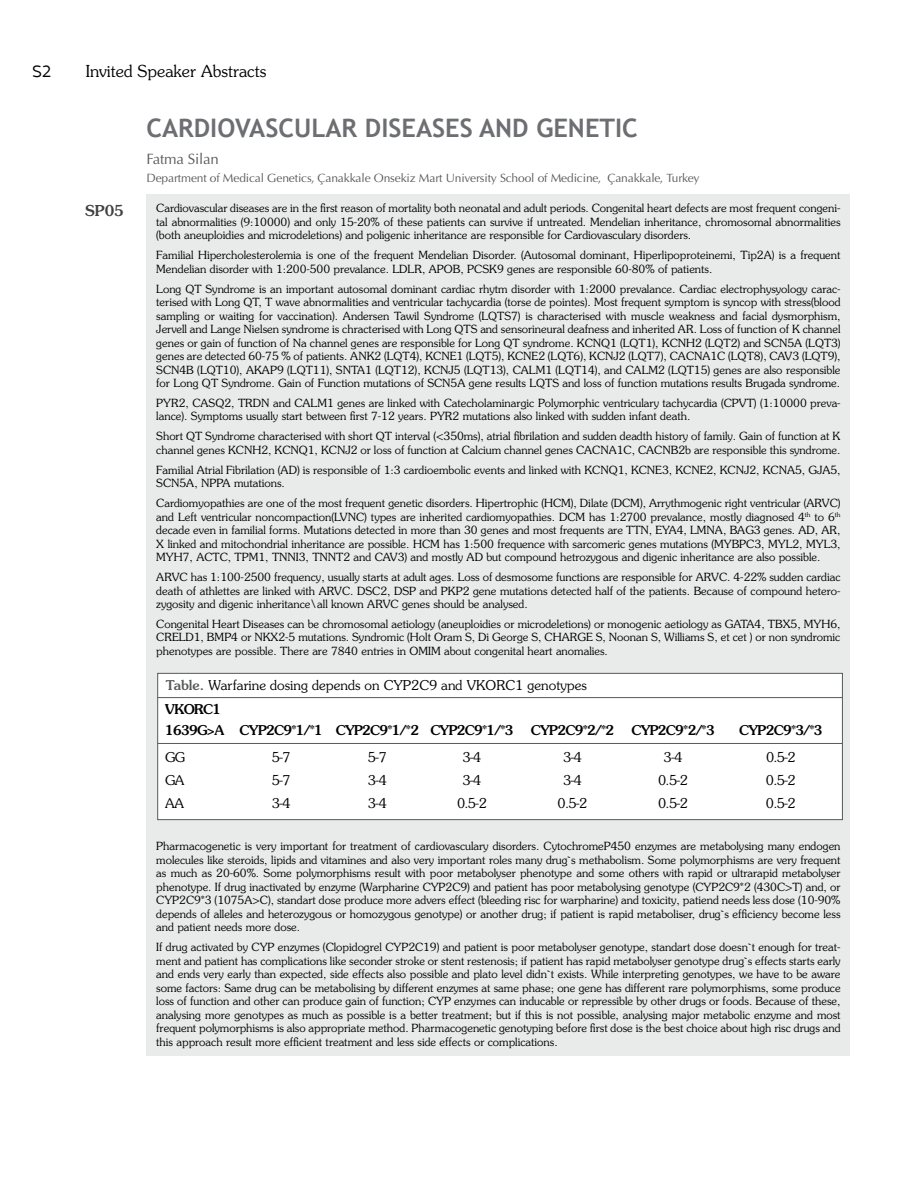
<style>
.page{position:relative;width:915px;height:1191px;background:#fff}
.page>*{position:absolute;margin:0;border:0;box-sizing:border-box;transform-origin:0 0}
.t1{font:700 25.5px "Trebuchet MS";color:#6d6e71}
.t2{font:300 16.5px "Souvenir Std";color:#000}
.t3{font:16.5px "Centrale Sans";color:#000}
.t4{font:15px "Optima Normal Tr";letter-spacing:-.01em;color:#58595b}
.t5{font:500 15px "Souvenir Std";color:#414042}
.t6{font:300 13.5px/23.5px "Souvenir Std";color:#000}
.t7{font:500 13.5px "Souvenir Std";letter-spacing:-.05em;color:#000}
.t8{font:12px "Optima Normal Tr";letter-spacing:-.01em;color:#58595b}
.t9{font:300 11.25px/13.5px "Souvenir Std";color:#000;text-align:justify}
.s1{font-weight:500;color:#58595b}
.s2{font-weight:500}
</style>
<div class="page">
<div style="left:146px;top:194px;width:704px;height:862px;background:#e9eaea"></div>
<div style="left:157px;top:673px;width:685px;height:147px;background:#fff;border:1px solid #58595b"></div>
<hr style="left:158px;top:743px;width:684px;height:1px;background:#58595b">
<hr style="left:158px;top:697px;width:684px;height:1px;background:#58595b">
<h2 class="t3" style="left:32px;top:62px;width:21px">S2</h2>
<h2 class="t2" style="left:86px;top:61px;width:182px">Invited Speaker Abstracts</h2>
<h1 class="t1" style="left:146px;top:112px;width:492px">CARDIOVASCULAR DISEASES AND GENETIC</h1>
<h3 class="t4" style="left:146px;top:150px;width:74px">Fatma Silan</h3>
<p class="t8" style="left:146px;top:171px;width:554px">Department of Medical Genetics, Çanakkale Onsekiz Mart University School of Medicine, Çanakkale, Turkey</p>
<h3 class="t5" style="left:85px;top:202px;width:40px">SP05</h3>
<p class="t9" style="left:156px;top:201px;width:685px">Cardiovascular diseases are in the first reason of mortality both neonatal and adult periods. Congenital heart defects are most frequent congeni&shy;tal abnormalities (9:10000) and only 15-20% of these patients can survive if untreated. Mendelian inheritance, chromosomal abnormalities (both aneuploidies and microdeletions) and poligenic inheritance are responsible for Cardiovasculary disorders.</p>
<p class="t9" style="left:156px;top:248px;width:685px">Familial Hipercholesterolemia is one of the frequent Mendelian Disorder. (Autosomal dominant, Hiperlipoproteinemi, Tip2A) is a frequent<br>Mendelian disorder with 1:200-500 prevalance. LDLR, APOB, PCSK9 genes are responsible 60-80% of patients.</p>
<p class="t9" style="left:156px;top:282px;width:685px">Long QT Syndrome is an important autosomal dominant cardiac rhytm disorder with 1:2000 prevalance. Cardiac electrophysyology carac&shy;terised with Long QT, T wave abnormalities and ventricular tachycardia (torse de pointes). Most frequent symptom is syncop with stress(blood sampling or waiting for vaccination). Andersen Tawil Syndrome (LQTS7) is characterised with muscle weakness and facial dysmorphism, Jervell and Lange Nielsen syndrome is chracterised with Long QTS and sensorineural deafness and inherited AR. Loss of function of K channel genes or gain of function of Na channel genes are responsible for Long QT syndrome. KCNQ1 (LQT1), KCNH2 (LQT2) and SCN5A (LQT3) genes are detected 60-75 % of patients. ANK2 (LQT4), KCNE1 (LQT5), KCNE2 (LQT6), KCNJ2 (LQT7), CACNA1C (LQT8), CAV3 (LQT9), SCN4B (LQT10), AKAP9 (LQT11), SNTA1 (LQT12), KCNJ5 (LQT13), CALM1 (LQT14), and CALM2 (LQT15) genes are also responsible for Long QT Syndrome. Gain of Function mutations of SCN5A gene results LQTS and loss of function mutations results Brugada syndrome.</p>
<p class="t9" style="left:156px;top:396px;width:685px">PYR2, CASQ2, TRDN and CALM1 genes are linked with Catecholaminargic Polymorphic ventriculary tachycardia (CPVT) (1:10000 preva&shy;lance). Symptoms usually start between first 7-12 years. PYR2 mutations also linked with sudden infant death.</p>
<p class="t9" style="left:156px;top:429px;width:685px">Short QT Syndrome characterised with short QT interval (&lt;350ms), atrial fibrilation and sudden deadth history of family. Gain of function at K channel genes KCNH2, KCNQ1, KCNJ2 or loss of function at Calcium channel genes CACNA1C, CACNB2b are responsible this syndrome.</p>
<p class="t9" style="left:156px;top:463px;width:685px">Familial Atrial Fibrilation (AD) is responsible of 1:3 cardioembolic events and linked with KCNQ1, KCNE3, KCNE2, KCNJ2, KCNA5, GJA5,<br>SCN5A, NPPA mutations.</p>
<p class="t9" style="left:156px;top:496px;width:685px">Cardiomyopathies are one of the most frequent genetic disorders. Hipertrophic (HCM), Dilate (DCM), Arrythmogenic right ventricular (ARVC) and Left ventricular noncompaction(LVNC) types are inherited cardiomyopathies. DCM has 1:2700 prevalance, mostly diagnosed 4<sup>th</sup> to 6<sup>th </sup>decade even in familial forms. Mutations detected in more than 30 genes and most frequents are TTN, EYA4, LMNA, BAG3 genes. AD, AR, X linked and mitochondrial inheritance are possible. HCM has 1:500 frequence with sarcomeric genes mutations (MYBPC3, MYL2, MYL3, MYH7, ACTC, TPM1, TNNI3, TNNT2 and CAV3) and mostly AD but compound hetrozygous and digenic inheritance are also possible.</p>
<p class="t9" style="left:156px;top:570px;width:685px">ARVC has 1:100-2500 frequency, usually starts at adult ages. Loss of desmosome functions are responsible for ARVC. 4-22% sudden cardiac death of athlettes are linked with ARVC. DSC2, DSP and PKP2 gene mutations detected half of the patients. Because of compound hetero&shy;zygosity and digenic inheritance\all known ARVC genes should be analysed.</p>
<p class="t9" style="left:156px;top:617px;width:685px">Congenital Heart Diseases can be chromosomal aetiology (aneuploidies or microdeletions) or monogenic aetiology as GATA4, TBX5, MYH6, CRELD1, BMP4 or NKX2-5 mutations. Syndromic (Holt Oram S, Di George S, CHARGE S, Noonan S, Williams S, et cet ) or non syndromic phenotypes are possible. There are 7840 entries in OMIM about congenital heart anomalies.</p>
<p class="t6" style="left:165px;top:674px;width:423px"><span class="s1">Table.</span> Warfarine dosing depends on CYP2C9 and VKORC1 genotypes<br><span class="s2">VKORC1</span></p>
<p class="t7" style="left:165px;top:721px;width:349px">1639G&gt;A CYP2C9*1/*1 CYP2C9*1/*2 CYP2C9*1/*3</p>
<p class="t7" style="left:530px;top:721px;width:85px">CYP2C9*2/*2</p>
<p class="t7" style="left:631px;top:721px;width:85px">CYP2C9*2/*3</p>
<p class="t7" style="left:739px;top:721px;width:85px">CYP2C9*3/*3</p>
<p class="t6" style="left:165px;top:745px;width:21px">GG</p>
<p class="t6" style="left:272px;top:745px;width:20px">5-7</p>
<p class="t6" style="left:368px;top:745px;width:20px">5-7</p>
<p class="t6" style="left:462px;top:745px;width:20px">3-4</p>
<p class="t6" style="left:563px;top:745px;width:20px">3-4</p>
<p class="t6" style="left:663px;top:745px;width:20px">3-4</p>
<p class="t6" style="left:765px;top:745px;width:31px">0.5-2</p>
<p class="t6" style="left:165px;top:768px;width:21px">GA</p>
<p class="t6" style="left:272px;top:768px;width:20px">5-7</p>
<p class="t6" style="left:368px;top:768px;width:20px">3-4</p>
<p class="t6" style="left:462px;top:768px;width:20px">3-4</p>
<p class="t6" style="left:563px;top:768px;width:20px">3-4</p>
<p class="t6" style="left:658px;top:768px;width:31px">0.5-2</p>
<p class="t6" style="left:765px;top:768px;width:31px">0.5-2</p>
<p class="t6" style="left:165px;top:791px;width:20px">AA</p>
<p class="t6" style="left:272px;top:791px;width:20px">3-4</p>
<p class="t6" style="left:368px;top:791px;width:20px">3-4</p>
<p class="t6" style="left:457px;top:791px;width:31px">0.5-2</p>
<p class="t6" style="left:557px;top:791px;width:31px">0.5-2</p>
<p class="t6" style="left:658px;top:791px;width:31px">0.5-2</p>
<p class="t6" style="left:765px;top:791px;width:31px">0.5-2</p>
<p class="t9" style="left:156px;top:839px;width:685px">Pharmacogenetic is very important for treatment of cardiovasculary disorders. CytochromeP450 enzymes are metabolysing many endogen molecules like steroids, lipids and vitamines and also very important roles many drug`s methabolism. Some polymorphisms are very frequent as much as 20-60%. Some polymorphisms result with poor metabolyser phenotype and some others with rapid or ultrarapid metabolyser phenotype. If drug inactivated by enzyme (Warpharine CYP2C9) and patient has poor metabolysing genotype (CYP2C9*2 (430C&gt;T) and, or CYP2C9*3 (1075A&gt;C), standart dose produce more advers effect (bleeding risc for warpharine) and toxicity, patiend needs less dose (10-90% depends of alleles and heterozygous or homozygous genotype) or another drug; if patient is rapid metaboliser, drug`s efficiency become less and patient needs more dose.</p>
<p class="t9" style="left:156px;top:940px;width:685px">If drug activated by CYP enzymes (Clopidogrel CYP2C19) and patient is poor metabolyser genotype, standart dose doesn`t enough for treat&shy;ment and patient has complications like seconder stroke or stent restenosis; if patient has rapid metabolyser genotype drug`s effects starts early and ends very early than expected, side effects also possible and plato level didn`t exists. While interpreting genotypes, we have to be aware some factors: Same drug can be metabolising by different enzymes at same phase; one gene has different rare polymorphisms, some produce loss of function and other can produce gain of function; CYP enzymes can inducable or repressible by other drugs or foods. Because of these, analysing more genotypes as much as possible is a better treatment; but if this is not possible, analysing major metabolic enzyme and most frequent polymorphisms is also appropriate method. Pharmacogenetic genotyping before first dose is the best choice about high risc drugs and this approach result more efficient treatment and less side effects or complications.</p>
</div>
